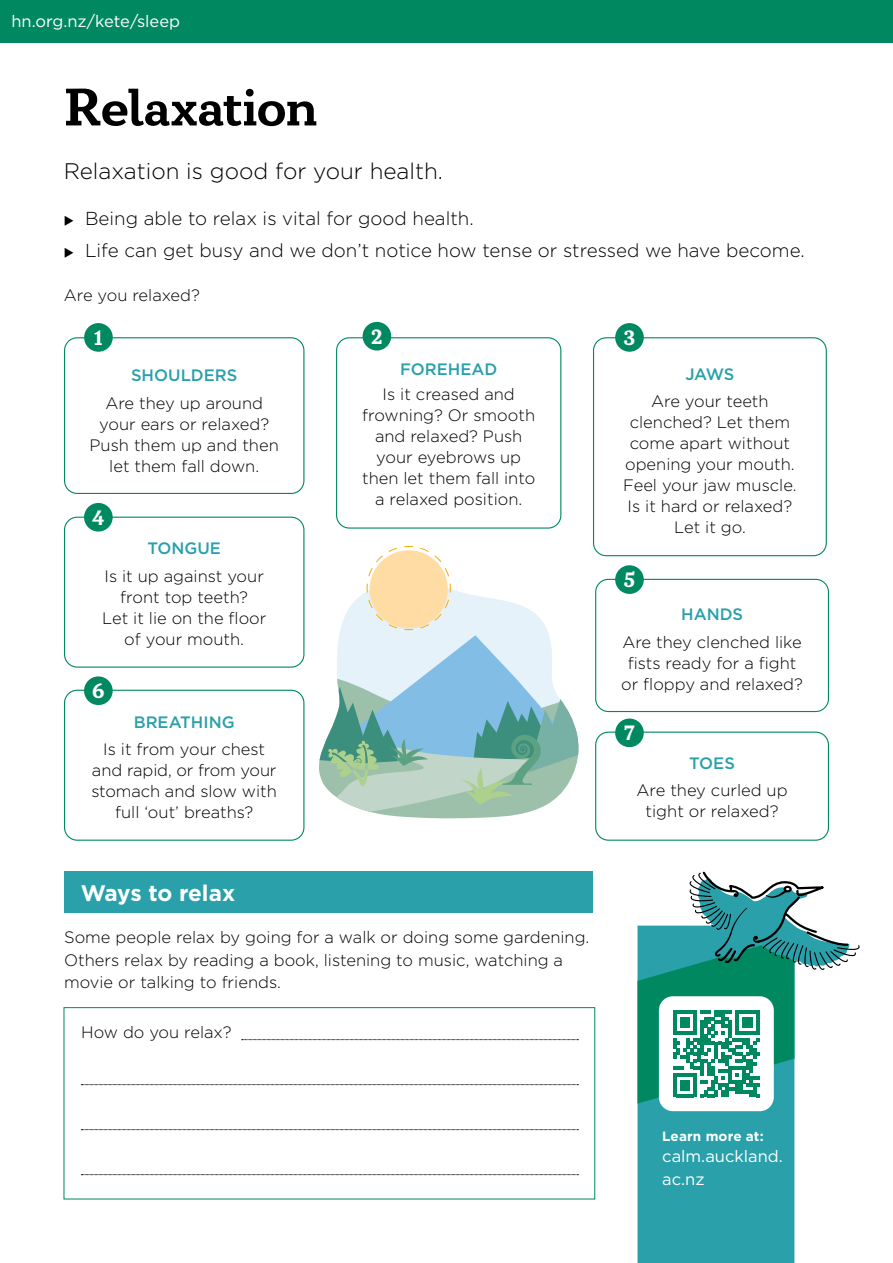
<style>
.page{position:relative;width:893px;height:1263px;background:#fff}
.page>*{position:absolute;margin:0;border:0;box-sizing:border-box;transform-origin:0 0}
.t1{font:700 52.5px "Circe Slab B";letter-spacing:.005em;color:#000}
.t2{font:300 22.5px "Gotham";color:#000}
.t3{font:700 22.5px "Gotham";letter-spacing:-.015em;color:#fff}
.t4{font:700 20.7px "Circe Slab B";color:#fff}
.t5{font:300 18.75px/32.5px "Gotham";color:#000}
.t6{font:300 16.5px/21px "Gotham";color:#000;text-align:center}
.t7{font:500 16.5px "Gotham";color:#29a0aa}
.t8{font:16.5px/22.5px "Gotham";color:#fff}
.t9{font:700 13.5px "Gotham";letter-spacing:.01em;color:#fff}
</style>
<div class="page">
<div style="left:0;top:0;width:893px;height:43px;background:#008961"></div>
<div style="left:64px;top:871px;width:529px;height:41px;background:#29a0aa"></div>
<div style="left:637px;top:1103px;width:157px;height:160px;background:#29a0aa"></div>
<div style="left:659px;top:996px;width:115px;height:115px;background:#fff;border-radius:14px"></div>
<svg style="left:637px;top:871px;width:223px;height:232px"></svg>
<div style="left:64px;top:690px;width:240px;height:151px;border:1px solid #008961;border-radius:13px"></div>
<div style="left:593px;top:337px;width:234px;height:219px;border:1px solid #008961;border-radius:13px"></div>
<div style="left:336px;top:337px;width:225px;height:192px;border:1px solid #008961;border-radius:13px"></div>
<div style="left:595px;top:579px;width:234px;height:133px;border:1px solid #008961;border-radius:13px"></div>
<div style="left:595px;top:731px;width:234px;height:110px;border:1px solid #008961;border-radius:13px"></div>
<div style="left:64px;top:517px;width:240px;height:151px;border:1px solid #008961;border-radius:13px"></div>
<div style="left:64px;top:337px;width:240px;height:157px;border:1px solid #008961;border-radius:13px"></div>
<svg style="left:242px;top:1039px;width:336px;height:1px"></svg>
<svg style="left:81px;top:1084px;width:497px;height:1px"></svg>
<svg style="left:81px;top:1129px;width:497px;height:1px"></svg>
<svg style="left:81px;top:1174px;width:497px;height:1px"></svg>
<div style="left:64px;top:1007px;width:531px;height:192px;border:1px solid #008961"></div>
<div style="left:84px;top:323px;width:29px;height:29px;background:#008961;border-radius:50%"></div>
<div style="left:84px;top:503px;width:29px;height:28px;background:#008961;border-radius:50%"></div>
<div style="left:84px;top:676px;width:29px;height:29px;background:#008961;border-radius:50%"></div>
<div style="left:363px;top:322px;width:28px;height:28px;background:#008961;border-radius:50%"></div>
<div style="left:615px;top:323px;width:29px;height:29px;background:#008961;border-radius:50%"></div>
<div style="left:615px;top:565px;width:29px;height:29px;background:#008961;border-radius:50%"></div>
<div style="left:615px;top:718px;width:29px;height:29px;background:#008961;border-radius:50%"></div>
<svg style="left:380px;top:814px;width:140px;height:5px"></svg>
<svg style="left:319px;top:546px;width:260px;height:268px"></svg>
<p class="t8" style="left:11px;top:10px;width:170px">hn.org.nz/kete/sleep</p>
<h1 class="t1" style="left:64px;top:77px;width:255px">Relaxation</h1>
<h2 class="t2" style="left:64px;top:157px;width:381px">Relaxation is good for your health.</h2>
<p class="t5" style="left:85px;top:201px;width:721px">Being able to relax is vital for good health.<br>Life can get busy and we don’t notice how tense or stressed we have become.</p>
<p class="t6" style="left:64px;top:284px;width:138px">Are you relaxed?</p>
<p class="t4" style="left:94px;top:326px;width:10px">1</p>
<p class="t7" style="left:131px;top:365px;width:108px">SHOULDERS</p>
<p class="t6" style="left:90px;top:392px;width:191px">Are they up around your ears or relaxed?<br>Push them up and then let them fall down.</p>
<p class="t4" style="left:92px;top:505px;width:14px">4</p>
<p class="t7" style="left:147px;top:538px;width:75px">TONGUE</p>
<p class="t6" style="left:102px;top:565px;width:166px">Is it up against your front top teeth?<br>Let it lie on the floor of your mouth.</p>
<p class="t4" style="left:92px;top:679px;width:14px">6</p>
<p class="t7" style="left:134px;top:711px;width:102px">BREATHING</p>
<p class="t6" style="left:91px;top:738px;width:187px">Is it from your chest and rapid, or from your stomach and slow with full ‘out’ breaths?</p>
<h2 class="t3" style="left:81px;top:878px;width:156px">Ways to relax</h2>
<p class="t4" style="left:371px;top:324px;width:13px">2</p>
<p class="t4" style="left:624px;top:326px;width:13px">3</p>
<p class="t7" style="left:400px;top:359px;width:99px">FOREHEAD</p>
<p class="t6" style="left:362px;top:384px;width:175px">Is it creased and frowning? Or smooth and relaxed? Push your eyebrows up then let them fall into a relaxed position.</p>
<p class="t7" style="left:685px;top:363px;width:51px">JAWS</p>
<p class="t6" style="left:623px;top:390px;width:175px">Are your teeth clenched? Let them come apart without opening your mouth.<br>Feel your jaw muscle.<br>Is it hard or relaxed?<br>Let it go.</p>
<p class="t4" style="left:624px;top:568px;width:13px">5</p>
<p class="t7" style="left:681px;top:604px;width:63px">HANDS</p>
<p class="t6" style="left:621px;top:631px;width:183px">Are they clenched like fists ready for a fight or floppy and relaxed?</p>
<p class="t4" style="left:624px;top:721px;width:12px">7</p>
<p class="t7" style="left:689px;top:752px;width:47px">TOES</p>
<p class="t6" style="left:636px;top:779px;width:153px">Are they curled up tight or relaxed?</p>
<p class="t6" style="left:64px;top:926px;width:527px;line-height:22.5px;text-align:left">Some people relax by going for a walk or doing some gardening.<br>Others relax by reading a book, listening to music, watching a movie or talking to friends.</p>
<p class="t6" style="left:81px;top:1021px;width:152px">How do you relax?</p>
<p class="t9" style="left:662px;top:1127px;width:103px">Learn more at:</p>
<p class="t8" style="left:662px;top:1145px;width:122px">calm.auckland. ac.nz</p>
</div>
